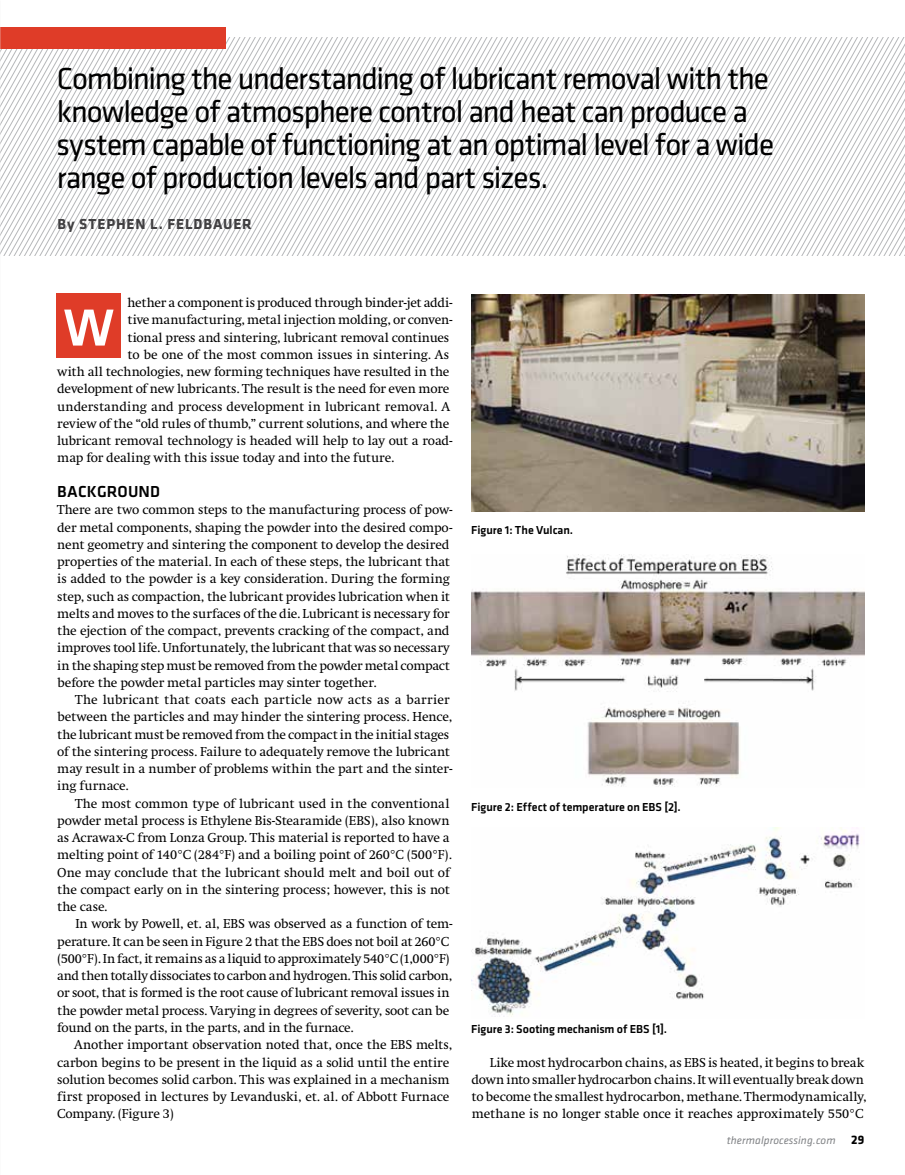
<style>
.page{position:relative;width:905px;height:1175px;background:#fff}
.page>*{position:absolute;margin:0;border:0;box-sizing:border-box;transform-origin:0 0}
.t1{font:500 54px "Klavika Basic";color:#fff}
.t2{font:31.5px/33px "Klavika Basic";letter-spacing:-.035em;color:#000}
.t3{font:500 16.5px "Klavika Basic";letter-spacing:.01em;color:#000}
.t4{font:700 15px "Klavika Basic";letter-spacing:.055em;color:#414042}
.t5{font:13.5px/17.2px "Swift";letter-spacing:-.01em;color:#000}
.t6{font:500 12px "Klavika Basic";color:#000}
.t7{font:italic 11.25px "Klavika Basic";letter-spacing:.01em;color:#808285}
.s1{font-weight:700;font-style:normal;font-size:12.75px;color:#000}
</style>
<div class="page">
<svg style="left:0;top:38px;width:904px;height:217px"></svg>
<div style="left:0;top:27px;width:225px;height:21px;background:#df3c28"></div>
<div style="left:57px;top:293px;width:64px;height:64px;background:#df3c28"></div>
<img style="left:471px;top:295px;width:393px;height:216px">
<img style="left:471px;top:554px;width:393px;height:233px">
<img style="left:471px;top:827px;width:389px;height:190px">
<h2 class="t2" style="left:56px;top:61px;width:719px">Combining the understanding of lubricant removal with the knowledge of atmosphere control and heat can produce a system capable of functioning at an optimal level for a wide range of production levels and part sizes.</h2>
<p class="t4" style="left:58px;top:213px;width:196px">By STEPHEN L. FELDBAUER</p>
<p class="t5" style="left:127px;top:294px;width:326px">hether a component is produced through binder-jet addi-</p>
<p class="t5" style="left:128px;top:312px;width:326px">tive manufacturing, metal injection molding, or conven-</p>
<p class="t5" style="left:128px;top:329px;width:323px">tional press and sintering, lubricant removal continues</p>
<p class="t5" style="left:128px;top:346px;width:323px">to be one of the most common issues in sintering. As</p>
<p class="t5" style="left:57px;top:363px;width:393px">with all technologies, new forming techniques have resulted in the</p>
<p class="t5" style="left:57px;top:381px;width:393px">development of new lubricants. The result is the need for even more</p>
<p class="t5" style="left:57px;top:398px;width:394px">understanding and process development in lubricant removal. A</p>
<p class="t5" style="left:57px;top:415px;width:393px">review of the “old rules of thumb,” current solutions, and where the</p>
<p class="t5" style="left:57px;top:432px;width:396px">lubricant removal technology is headed will help to lay out a road-</p>
<p class="t5" style="left:57px;top:450px;width:338px">map for dealing with this issue today and into the future.</p>
<p class="t3" style="left:57px;top:480px;width:104px">BACKGROUND</p>
<p class="t5" style="left:57px;top:501px;width:396px">There are two common steps to the manufacturing process of pow&shy;der metal components, shaping the powder into the desired compo&shy;nent geometry and sintering the component to develop the desired properties of the material. In each of these steps, the lubricant that is added to the powder is a key consideration. During the forming step, such as compaction, the lubricant provides lubrication when it melts and moves to the surfaces of the die. Lubricant is necessary for the ejection of the compact, prevents cracking of the compact, and improves tool life. Unfortunately, the lubricant that was so necessary in the shaping step must be removed from the powder metal compact before the powder metal particles may sinter together.</p>
<p class="t5" style="left:57px;top:691px;width:396px;text-indent:18px">The lubricant that coats each particle now acts as a barrier between the particles and may hinder the sintering process. Hence, the lubricant must be removed from the compact in the initial stages of the sintering process. Failure to adequately remove the lubricant may result in a number of problems within the part and the sinter&shy;ing furnace.</p>
<p class="t5" style="left:57px;top:795px;width:396px;text-indent:18px">The most common type of lubricant used in the conventional powder metal process is Ethylene Bis-Stearamide (EBS), also known as Acrawax-C from Lonza Group. This material is reported to have a melting point of 140°C (284°F) and a boiling point of 260°C (500°F).<br>One may conclude that the lubricant should melt and boil out of the compact early on in the sintering process; however, this is not the case.</p>
<p class="t5" style="left:57px;top:915px;width:396px;text-indent:18px">In work by Powell, et. al, EBS was observed as a function of tem&shy;perature. It can be seen in Figure 2 that the EBS does not boil at 260°C (500°F). In fact, it remains as a liquid to approximately 540°C (1,000°F) and then totally dissociates to carbon and hydrogen. This solid carbon, or soot, that is formed is the root cause of lubricant removal issues in the powder metal process. Varying in degrees of severity, soot can be found on the parts, in the parts, and in the furnace.</p>
<p class="t5" style="left:57px;top:1036px;width:396px;text-indent:17px">Another important observation noted that, once the EBS melts, carbon begins to be present in the liquid as a solid until the entire solution becomes solid carbon. This was explained in a mechanism first proposed in lectures by Levanduski, et. al. of Abbott Furnace Company. (Figure 3)</p>
<h1 class="t1" style="left:63px;top:291px;width:52px">W</h1>
<p class="t6" style="left:471px;top:522px;width:103px">Figure 1: The Vulcan.</p>
<p class="t6" style="left:471px;top:799px;width:211px">Figure 2: Effect of temperature on EBS [2].</p>
<p class="t6" style="left:471px;top:1021px;width:197px">Figure 3: Sooting mechanism of EBS [1].</p>
<p class="t5" style="left:471px;top:1053px;width:396px;text-indent:18px">Like most hydrocarbon chains, as EBS is heated, it begins to break down into smaller hydrocarbon chains. It will eventually break down to become the smallest hydrocarbon, methane. Thermodynamically, methane is no longer stable once it reaches approximately 550°C</p>
<p class="t7" style="left:726px;top:1133px;width:139px">thermalprocessing.com <span class="s1">29</span></p>
</div>
